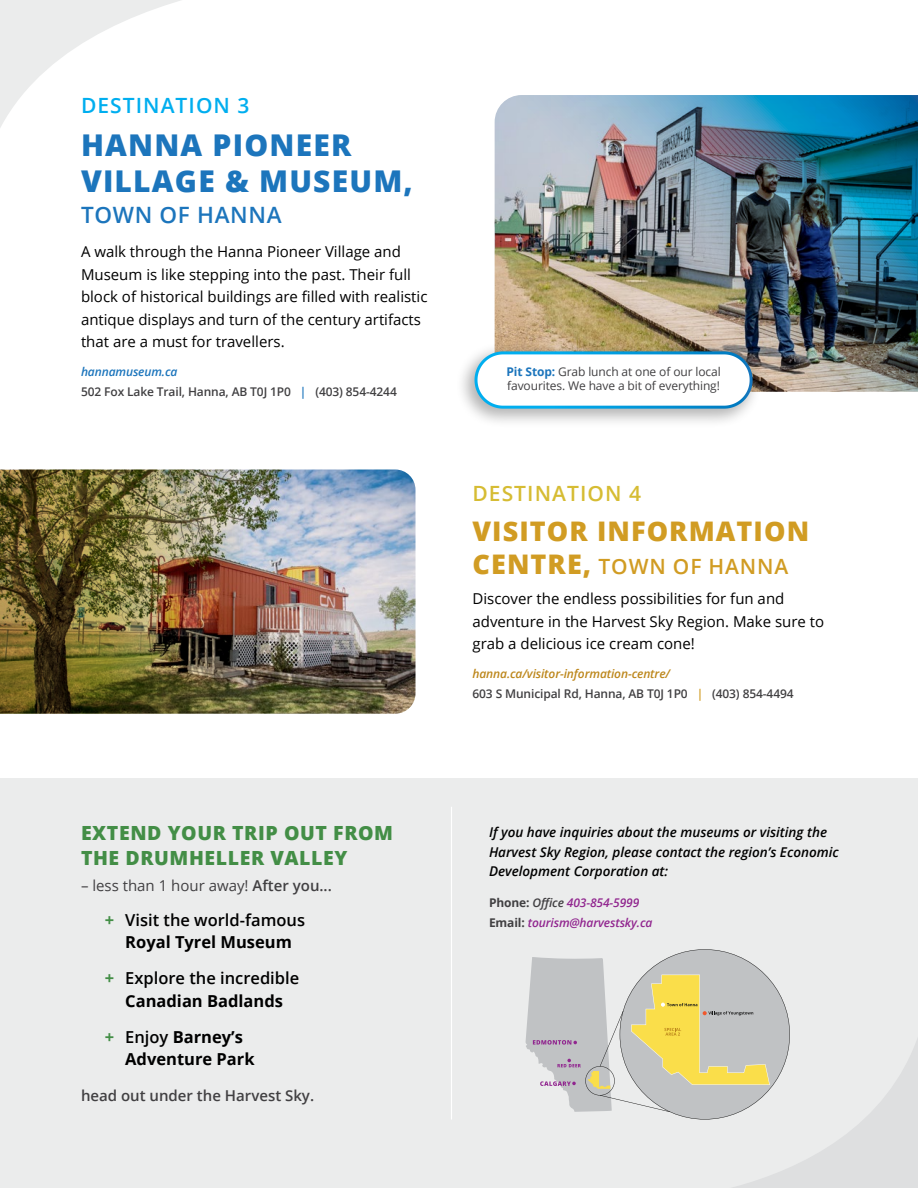
<style>
.page{position:relative;width:918px;height:1188px;background:#fff}
.page>*{position:absolute;margin:0;border:0;box-sizing:border-box;transform-origin:0 0}
.t1{font:800 30px/36px "Open Sans";letter-spacing:.04em;color:#1c75bc}
.t2{font:800 27px "Open Sans";letter-spacing:.04em;color:#d19c23}
.t3{font:600 22.5px "Open Sans";letter-spacing:.03em;color:#1c75bc}
.t4{font:600 21px "Open Sans";letter-spacing:.04em;color:#d19c23}
.t5{font:600 21px "Open Sans";letter-spacing:.05em;color:#00aeef}
.t6{font:600 21px "Open Sans";letter-spacing:.05em;color:#d6bc33}
.t7{font:800 19.5px/25.5px "Open Sans";letter-spacing:.03em;color:#438e46}
.t8{font:600 16.5px/22.5px "Open Sans";color:#000;text-align:center}
.t9{font:700 16.5px/22.5px "Open Sans";color:#000}
.t10{font:15px/22.5px "Open Sans";color:#000}
.t11{font:15px "Open Sans";color:#414042}
.t12{font:600 15px "Open Sans";color:#414042}
.t13{font:italic 600 13.5px/19.5px "Open Sans";color:#000}
.t14{font:600 12px/20.2px "Open Sans";letter-spacing:-.01em;color:#414042}
.t15{font:12px/14.4px "Open Sans";letter-spacing:-.01em;color:#414042}
.t16{font:italic 600 12px/20.2px "Open Sans";letter-spacing:-.01em;color:#91268f}
.s1{font-style:italic;color:#1c75bc}
.s2{color:#1c75bc}
.s3{font-weight:700;color:#1c75bc}
.s4{font-weight:800;font-size:27px}
.s5{font-style:italic;color:#bd871c}
.s6{color:#d19c23}
.s7{font-weight:600}
.s8{font-weight:700;color:#438e46}
.s9{font-weight:700}
.s10{color:#438e46}
.s11{font-weight:700;font-style:normal;color:#414042}
.s12{color:#414042}
.s13{color:#91278f}
</style>
<div class="page">
<div style="left:0;top:779px;width:918px;height:409px;background:#ebecec"></div>
<img style="left:495px;top:95px;width:423px;height:297px">
<div style="left:456px;top:342px;width:307px;height:87px;background:#000;opacity:.3"></div>
<div style="left:476px;top:353px;width:275px;height:54px;background:#fff;border-radius:27px"></div>
<div style="left:475px;top:351px;width:278px;height:58px;border:3px solid #fff;border-radius:27px"></div>
<svg style="left:526px;top:949px;width:204px;height:163px"></svg>
<svg style="left:0;top:0;width:181px;height:128px"></svg>
<hr style="left:451px;top:807px;width:1px;height:313px;background:#fff">
<svg style="left:641px;top:953px;width:277px;height:235px"></svg>
<img style="left:0;top:469px;width:416px;height:245px">
<h3 class="t5" style="left:81px;top:97px;width:170px">DESTINATION 3</h3>
<h1 class="t1" style="left:81px;top:129px;width:333px">HANNA PIONEER<br>VILLAGE &amp; MUSEUM,</h1>
<h3 class="t3" style="left:81px;top:206px;width:202px">TOWN OF HANNA</h3>
<p class="t10" style="left:81px;top:240px;width:348px">A walk through the Hanna Pioneer Village and Museum is like stepping into the past. Their full block of historical buildings are filled with realistic antique displays and turn of the century artifacts that are a must for travellers.</p>
<p class="t14" style="left:81px;top:362px;width:317px"><span class="s1">hannamuseum.ca<br></span>502 Fox Lake Trail, Hanna, AB T0J 1P0 <span class="s2">|</span> (403) 854-4244</p>
<p class="t15" style="left:506px;top:364px;width:216px"><span class="s3">Pit Stop:</span> Grab lunch at one of our local favourites. We have a bit of everything!</p>
<h3 class="t6" style="left:472px;top:485px;width:170px">DESTINATION 4</h3>
<h2 class="t2" style="left:472px;top:521px;width:338px">VISITOR INFORMATION</h2>
<h3 class="t4" style="left:472px;top:558px;width:317px"><span class="s4">CENTRE,</span> TOWN OF HANNA</h3>
<p class="t10" style="left:472px;top:587px;width:353px">Discover the endless possibilities for fun and adventure in the Harvest Sky Region. Make sure to grab a delicious ice cream cone!</p>
<p class="t14" style="left:472px;top:664px;width:323px"><span class="s5">hanna.ca/visitor-information-centre/<br></span>603 S Municipal Rd, Hanna, AB T0J 1P0 <span class="s6">|</span> (403) 854-4494</p>
<h3 class="t7" style="left:81px;top:821px;width:314px">EXTEND YOUR TRIP OUT FROM<br>THE DRUMHELLER VALLEY</h3>
<p class="t11" style="left:81px;top:875px;width:252px">– less than 1 hour away! <span class="s7">After you...</span></p>
<p class="t8" style="left:105px;top:910px;width:202px"><span class="s8">+</span> Visit the world-famous<br><span class="s9">Royal Tyrel Museum</span></p>
<p class="t8" style="left:105px;top:969px;width:196px"><span class="s8">+</span> Explore the incredible<br><span class="s9">Canadian Badlands</span></p>
<p class="t9" style="left:125px;top:1027px;width:131px;text-indent:-20px"><span class="s10">+</span> <span class="s7">Enjoy</span> Barney’s<br>Adventure Park</p>
<p class="t12" style="left:81px;top:1089px;width:235px">head out under the Harvest Sky.</p>
<p class="t13" style="left:489px;top:824px;width:351px">If you have inquiries about the museums or visiting the<br>Harvest Sky Region, please contact the region’s Economic<br>Development Corporation at:</p>
<p class="t16" style="left:489px;top:894px;width:165px"><span class="s11">Phone:</span> <span class="s12">Office</span> <span class="s13">403-854-5999<br></span><span class="s11">Email:</span> tourism@harvestsky.ca</p>
</div>
